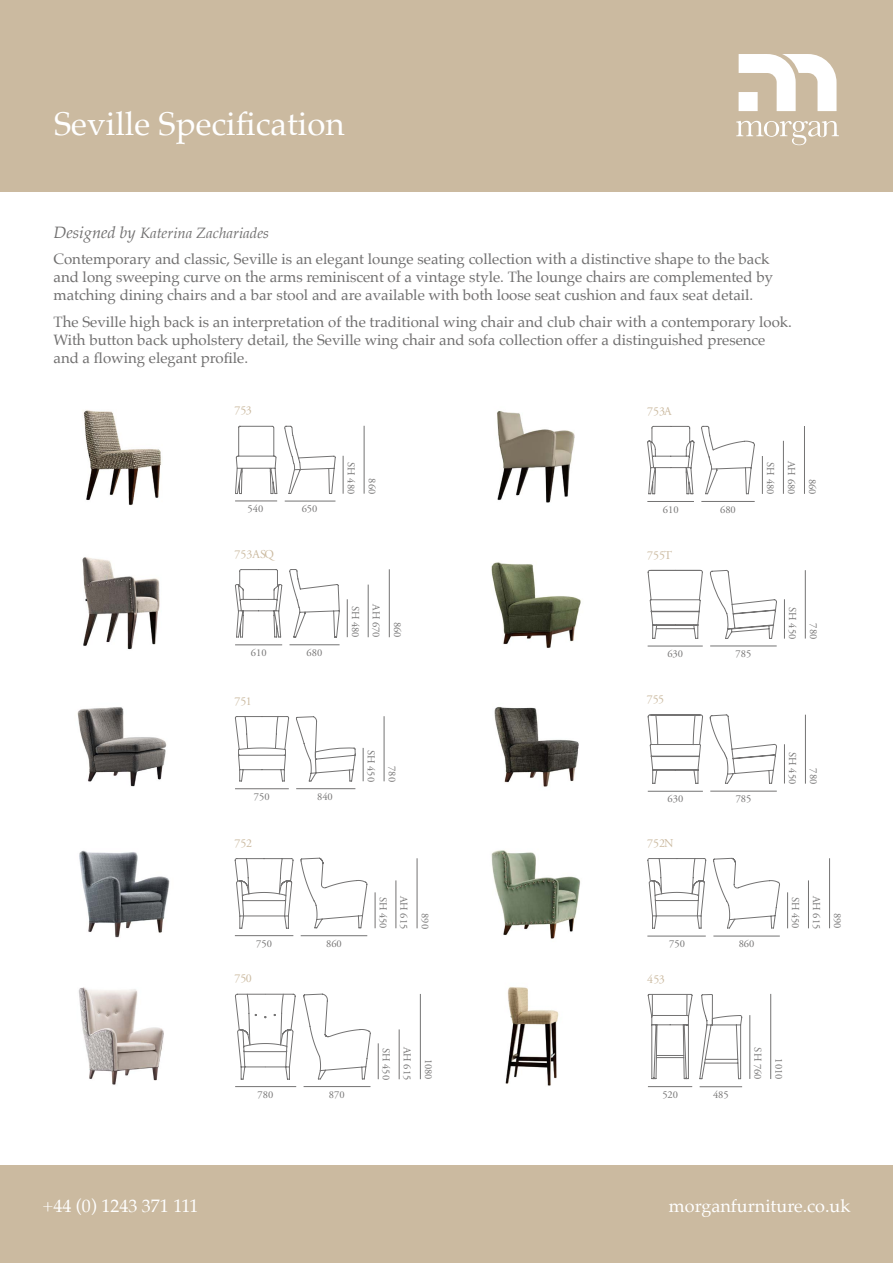
<style>
.page{position:relative;width:893px;height:1263px;background:#fff}
.page>*{position:absolute;margin:0;border:0;box-sizing:border-box;transform-origin:0 0}
.t1{font:33px "Palatino";color:#fff}
.t2{font:18px "Palatino";color:#fff}
.t3{font:15px/18px "Palatino";color:#706f6f}
.t4{font:12px "Adobe Garamond Pro";color:#cbbaa0}
.t5{font:10.5px/21px "Adobe Garamond Pro";color:#747373;text-align:right}
.s1{font-style:italic;font-size:16.5px}
.s2{font-style:italic}
</style>
<div class="page">
<div style="left:0;top:0;width:893px;height:191px;background:#cbbaa0"></div>
<svg style="left:736px;top:121px;width:103px;height:24px"></svg>
<svg style="left:739px;top:54px;width:97px;height:57px"></svg>
<div style="left:739px;top:92px;width:19px;height:19px;background:#fff"></div>
<div style="left:0;top:1165px;width:893px;height:98px;background:#cbbaa0"></div>
<img style="left:505px;top:987px;width:54px;height:99px">
<img style="left:79px;top:850px;width:91px;height:88px">
<img style="left:83px;top:410px;width:79px;height:96px">
<img style="left:497px;top:411px;width:78px;height:92px">
<img style="left:491px;top:562px;width:90px;height:86px">
<img style="left:494px;top:707px;width:85px;height:80px">
<img style="left:82px;top:557px;width:78px;height:93px">
<img style="left:77px;top:707px;width:90px;height:80px">
<img style="left:78px;top:987px;width:86px;height:98px">
<img style="left:491px;top:850px;width:90px;height:89px">
<hr style="left:235px;top:501px;width:42px;height:1px;background:#747373">
<hr style="left:285px;top:501px;width:50px;height:1px;background:#747373">
<hr style="left:364px;top:426px;width:1px;height:68px;background:#747373">
<hr style="left:343px;top:456px;width:1px;height:38px;background:#747373">
<svg style="left:235px;top:426px;width:101px;height:68px"></svg>
<hr style="left:647px;top:501px;width:47px;height:1px;background:#747373">
<hr style="left:701px;top:501px;width:54px;height:1px;background:#747373">
<hr style="left:804px;top:426px;width:1px;height:68px;background:#747373">
<hr style="left:762px;top:456px;width:1px;height:38px;background:#747373">
<hr style="left:783px;top:441px;width:1px;height:53px;background:#747373">
<svg style="left:647px;top:426px;width:108px;height:68px"></svg>
<hr style="left:235px;top:645px;width:47px;height:1px;background:#747373">
<hr style="left:289px;top:644px;width:51px;height:1px;background:#747373">
<hr style="left:389px;top:569px;width:1px;height:68px;background:#747373">
<hr style="left:347px;top:599px;width:1px;height:38px;background:#747373">
<hr style="left:368px;top:585px;width:1px;height:52px;background:#747373">
<svg style="left:235px;top:569px;width:105px;height:68px"></svg>
<hr style="left:235px;top:788px;width:54px;height:1px;background:#747373">
<hr style="left:296px;top:788px;width:59px;height:1px;background:#747373">
<hr style="left:384px;top:716px;width:1px;height:65px;background:#747373">
<hr style="left:363px;top:748px;width:1px;height:33px;background:#747373">
<svg style="left:235px;top:716px;width:121px;height:65px"></svg>
<hr style="left:648px;top:646px;width:55px;height:1px;background:#747373">
<hr style="left:710px;top:646px;width:67px;height:1px;background:#747373">
<hr style="left:805px;top:570px;width:1px;height:68px;background:#747373">
<hr style="left:784px;top:599px;width:1px;height:40px;background:#747373">
<svg style="left:648px;top:570px;width:129px;height:69px"></svg>
<hr style="left:648px;top:791px;width:55px;height:1px;background:#747373">
<hr style="left:710px;top:791px;width:67px;height:1px;background:#747373">
<hr style="left:784px;top:744px;width:1px;height:39px;background:#747373">
<hr style="left:805px;top:715px;width:1px;height:69px;background:#747373">
<svg style="left:648px;top:714px;width:129px;height:70px"></svg>
<hr style="left:235px;top:935px;width:58px;height:1px;background:#747373">
<hr style="left:301px;top:935px;width:66px;height:1px;background:#747373">
<hr style="left:417px;top:858px;width:1px;height:70px;background:#747373">
<hr style="left:375px;top:892px;width:1px;height:36px;background:#747373">
<hr style="left:396px;top:880px;width:1px;height:48px;background:#747373">
<svg style="left:235px;top:858px;width:132px;height:71px"></svg>
<hr style="left:647px;top:936px;width:59px;height:1px;background:#747373">
<hr style="left:713px;top:936px;width:67px;height:1px;background:#747373">
<hr style="left:829px;top:858px;width:1px;height:70px;background:#747373">
<hr style="left:787px;top:892px;width:1px;height:36px;background:#747373">
<hr style="left:808px;top:880px;width:1px;height:48px;background:#747373">
<svg style="left:647px;top:858px;width:133px;height:70px"></svg>
<svg style="left:235px;top:994px;width:136px;height:85px"></svg>
<hr style="left:235px;top:1086px;width:61px;height:1px;background:#747373">
<hr style="left:304px;top:1086px;width:66px;height:1px;background:#747373">
<hr style="left:420px;top:994px;width:1px;height:85px;background:#747373">
<hr style="left:378px;top:1043px;width:1px;height:36px;background:#747373">
<hr style="left:399px;top:1029px;width:1px;height:50px;background:#747373">
<svg style="left:648px;top:994px;width:44px;height:85px"></svg>
<svg style="left:699px;top:994px;width:43px;height:85px"></svg>
<hr style="left:648px;top:1086px;width:44px;height:1px;background:#747373">
<hr style="left:700px;top:1086px;width:42px;height:1px;background:#747373">
<hr style="left:770px;top:994px;width:1px;height:85px;background:#747373">
<hr style="left:750px;top:1015px;width:1px;height:64px;background:#747373">
<h1 class="t1" style="left:54px;top:97px;width:292px">Seville Specification</h1>
<p class="t3" style="left:53px;top:219px;width:717px;line-height:26.5px"><span class="s1">Designed by</span> <span class="s2">Katerina Zachariades<br></span>Contemporary and classic, Seville is an elegant lounge seating collection with a distinctive shape to the back</p>
<p class="t3" style="left:53px;top:268px;width:721px">and long sweeping curve on the arms reminiscent of a vintage style. The lounge chairs are complemented by matching dining chairs and a bar stool and are available with both loose seat cushion and faux seat detail.</p>
<p class="t3" style="left:53px;top:313px;width:740px">The Seville high back is an interpretation of the traditional wing chair and club chair with a contemporary look.<br>With button back upholstery detail, the Seville wing chair and sofa collection offer a distinguished presence and a flowing elegant profile.</p>
<p class="t4" style="left:235px;top:403px;width:19px">753</p>
<p class="t4" style="left:647px;top:404px;width:26px">753A</p>
<p class="t5" style="left:248px;top:499px;width:17px">540</p>
<p class="t5" style="left:302px;top:499px;width:17px">650</p>
<p class="t4" style="left:235px;top:547px;width:41px">753ASQ</p>
<p class="t5" style="left:382px;top:462px;width:34px;rotate:90deg">860<br>SH 480</p>
<p class="t5" style="left:663px;top:499px;width:17px">610</p>
<p class="t5" style="left:720px;top:499px;width:17px">680</p>
<p class="t4" style="left:647px;top:548px;width:27px">755T</p>
<p class="t5" style="left:781px;top:462px;width:33px;rotate:90deg">SH 480</p>
<p class="t5" style="left:801px;top:461px;width:35px;rotate:90deg">AH 680</p>
<p class="t5" style="left:823px;top:479px;width:17px;rotate:90deg">860</p>
<p class="t5" style="left:365px;top:606px;width:33px;rotate:90deg">SH 480</p>
<p class="t5" style="left:386px;top:604px;width:35px;rotate:90deg">AH 670</p>
<p class="t5" style="left:408px;top:622px;width:17px;rotate:90deg">860</p>
<p class="t5" style="left:823px;top:607px;width:33px;rotate:90deg">780<br>SH 450</p>
<p class="t5" style="left:251px;top:642px;width:17px">610</p>
<p class="t5" style="left:307px;top:642px;width:17px">680</p>
<p class="t5" style="left:667px;top:644px;width:17px">630</p>
<p class="t5" style="left:736px;top:644px;width:17px">785</p>
<p class="t4" style="left:235px;top:694px;width:19px">751</p>
<p class="t4" style="left:647px;top:692px;width:19px">755</p>
<p class="t5" style="left:402px;top:750px;width:33px;rotate:90deg">780<br>SH 450</p>
<p class="t5" style="left:824px;top:752px;width:34px;rotate:90deg">780<br>SH 450</p>
<p class="t5" style="left:254px;top:786px;width:17px">750</p>
<p class="t5" style="left:317px;top:786px;width:17px">840</p>
<p class="t5" style="left:667px;top:789px;width:17px">630</p>
<p class="t5" style="left:736px;top:789px;width:17px">785</p>
<p class="t4" style="left:235px;top:836px;width:19px">752</p>
<p class="t4" style="left:647px;top:836px;width:28px">752N</p>
<p class="t5" style="left:393px;top:897px;width:33px;rotate:90deg">SH 450</p>
<p class="t5" style="left:414px;top:896px;width:35px;rotate:90deg">AH 615</p>
<p class="t5" style="left:435px;top:913px;width:17px;rotate:90deg">890</p>
<p class="t5" style="left:806px;top:897px;width:33px;rotate:90deg">SH 450</p>
<p class="t5" style="left:827px;top:896px;width:35px;rotate:90deg">AH 615</p>
<p class="t5" style="left:848px;top:913px;width:17px;rotate:90deg">890</p>
<p class="t5" style="left:256px;top:933px;width:17px">750</p>
<p class="t5" style="left:326px;top:933px;width:17px">860</p>
<p class="t5" style="left:669px;top:933px;width:17px">750</p>
<p class="t5" style="left:739px;top:933px;width:17px">860</p>
<p class="t4" style="left:235px;top:971px;width:19px">750</p>
<p class="t4" style="left:647px;top:971px;width:19px">453</p>
<p class="t5" style="left:396px;top:1048px;width:33px;rotate:90deg">SH 450</p>
<p class="t5" style="left:417px;top:1046px;width:35px;rotate:90deg">AH 615</p>
<p class="t5" style="left:439px;top:1059px;width:22px;rotate:90deg">1080</p>
<p class="t5" style="left:789px;top:1047px;width:34px;rotate:90deg">1010<br>SH 760</p>
<p class="t5" style="left:258px;top:1084px;width:17px">780</p>
<p class="t5" style="left:329px;top:1084px;width:17px">870</p>
<p class="t5" style="left:662px;top:1084px;width:17px">520</p>
<p class="t5" style="left:713px;top:1084px;width:17px">485</p>
<p class="t2" style="left:43px;top:1191px;width:157px">+44 (0) 1243 371 111</p>
<p class="t2" style="left:669px;top:1191px;width:183px">morganfurniture.co.uk</p>
</div>
